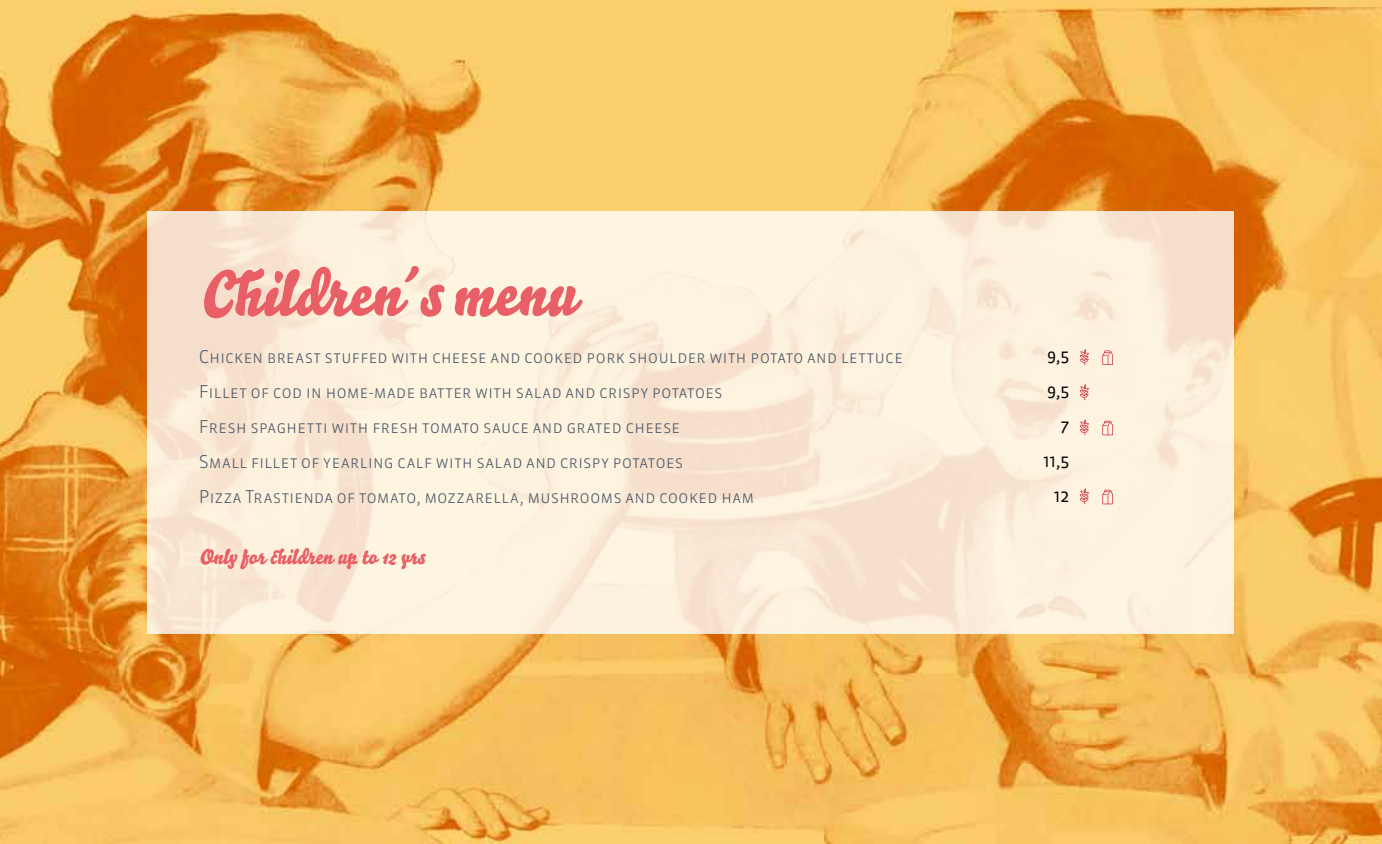
<style>
.page{position:relative;width:1382px;height:844px;background:#fff}
.page>*{position:absolute;margin:0;border:0;box-sizing:border-box;transform-origin:0 0}
.t1{font:63px "Bello Pro";color:#e95f66}
.t2{font:21px "Bello Pro";color:#e95f66}
.t3{font:17.5px/35px "Sanuk Light SC";color:#4d5969}
.t4{font:15.75px "Sanuk";color:#000}
</style>
<div class="page">
<img style="left:0;top:0;width:1382px;height:843px">
<svg style="left:148px;top:210px;width:1086px;height:423px;background:#fbedd9"></svg>
<svg style="left:1080px;top:349px;width:9px;height:16px"></svg>
<svg style="left:1102px;top:350px;width:11px;height:15px"></svg>
<svg style="left:1080px;top:384px;width:9px;height:16px"></svg>
<svg style="left:1080px;top:419px;width:9px;height:16px"></svg>
<svg style="left:1102px;top:420px;width:11px;height:15px"></svg>
<svg style="left:1080px;top:488px;width:9px;height:16px"></svg>
<svg style="left:1102px;top:489px;width:11px;height:15px"></svg>
<h1 class="t1" style="left:201px;top:249px;width:376px">Children´s menu</h1>
<p class="t3" style="left:199px;top:339px;width:706px">Chicken breast stuffed with cheese and cooked pork shoulder with potato and lettuce Fillet of cod in home-made batter with salad and crispy potatoes<br>Fresh spaghetti with fresh tomato sauce and grated cheese<br>Small fillet of yearling calf with salad and crispy potatoes<br>Pizza Trastienda of tomato, mozzarella, mushrooms and cooked ham</p>
<p class="t2" style="left:200px;top:542px;width:227px">Only for children up to 12 yrs</p>
<p class="t4" style="left:1047px;top:346px;width:24px">9,5</p>
<p class="t4" style="left:1047px;top:381px;width:24px">9,5</p>
<p class="t4" style="left:1061px;top:416px;width:10px">7</p>
<p class="t4" style="left:1043px;top:451px;width:28px">11,5</p>
<p class="t4" style="left:1054px;top:486px;width:17px">12</p>
</div>
